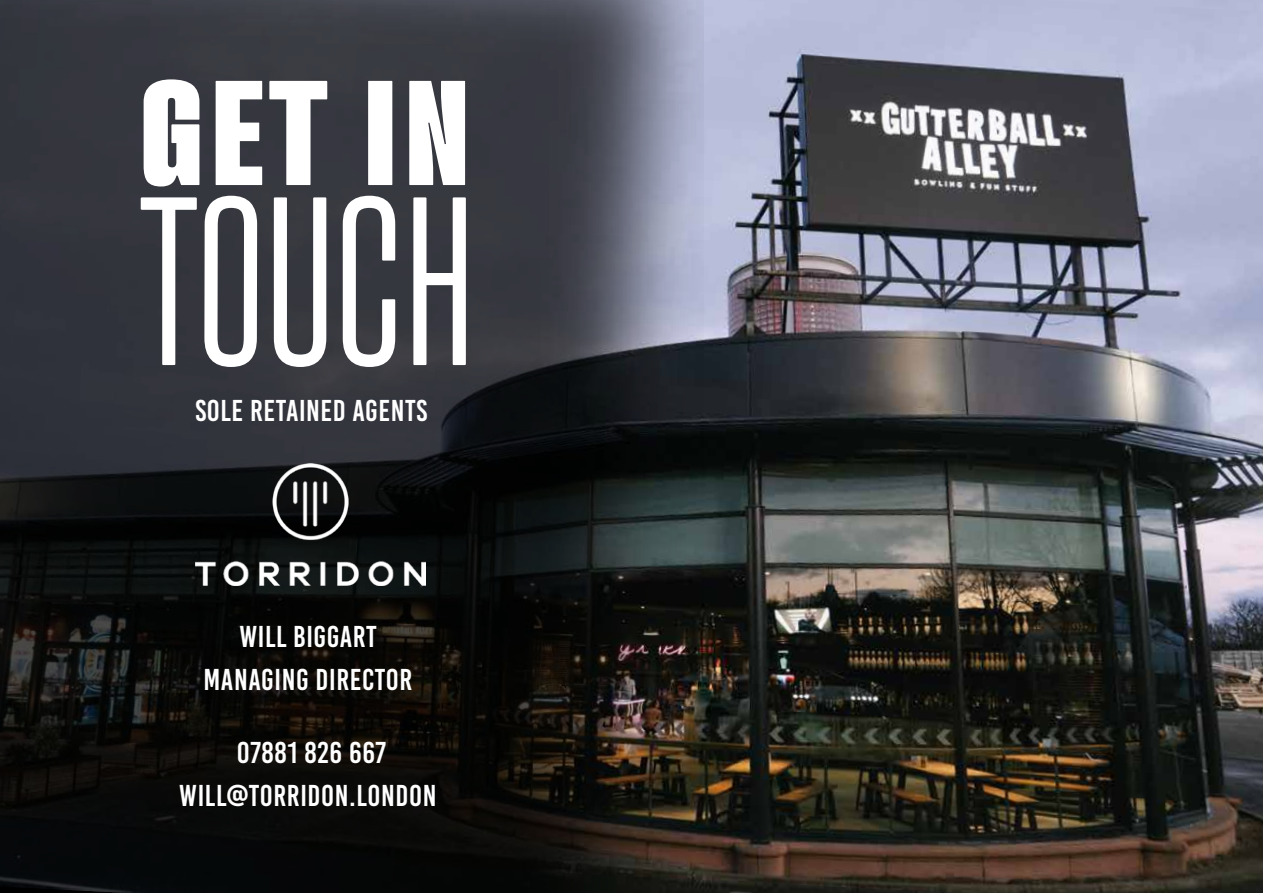
<style>
.page{position:relative;width:1263px;height:893px;background:#fff}
.page>*{position:absolute;margin:0;border:0;box-sizing:border-box;transform-origin:0 0}
.t1{font:300 condensed 238.5px "Fixture";letter-spacing:-.02em;color:#fff}
.t2{font:800 condensed 146.85px "Fixture";color:#fff}
.t3{font:30px/42.8px "Bebas Kai";letter-spacing:.02em;color:#fff;text-align:center}
</style>
<div class="page">
<img style="left:703px;top:0;width:560px;height:893px">
<img style="left:0;top:0;width:703px;height:893px">
<img style="left:196px;top:463px;width:229px;height:122px">
<h2 class="t2" style="left:138px;top:33px;width:335px">GET IN</h2>
<h1 class="t1" style="left:138px;top:137px;width:343px">TOUCH</h1>
<p class="t3" style="left:195px;top:390px;width:233px">SOLE RETAINED AGENTS</p>
<p class="t3" style="left:203px;top:616px;width:210px">WILL BIGGART<br>MANAGING DIRECTOR</p>
<p class="t3" style="left:179px;top:732px;width:259px">07881 826 667<br>WILL@TORRIDON.LONDON</p>
</div>
